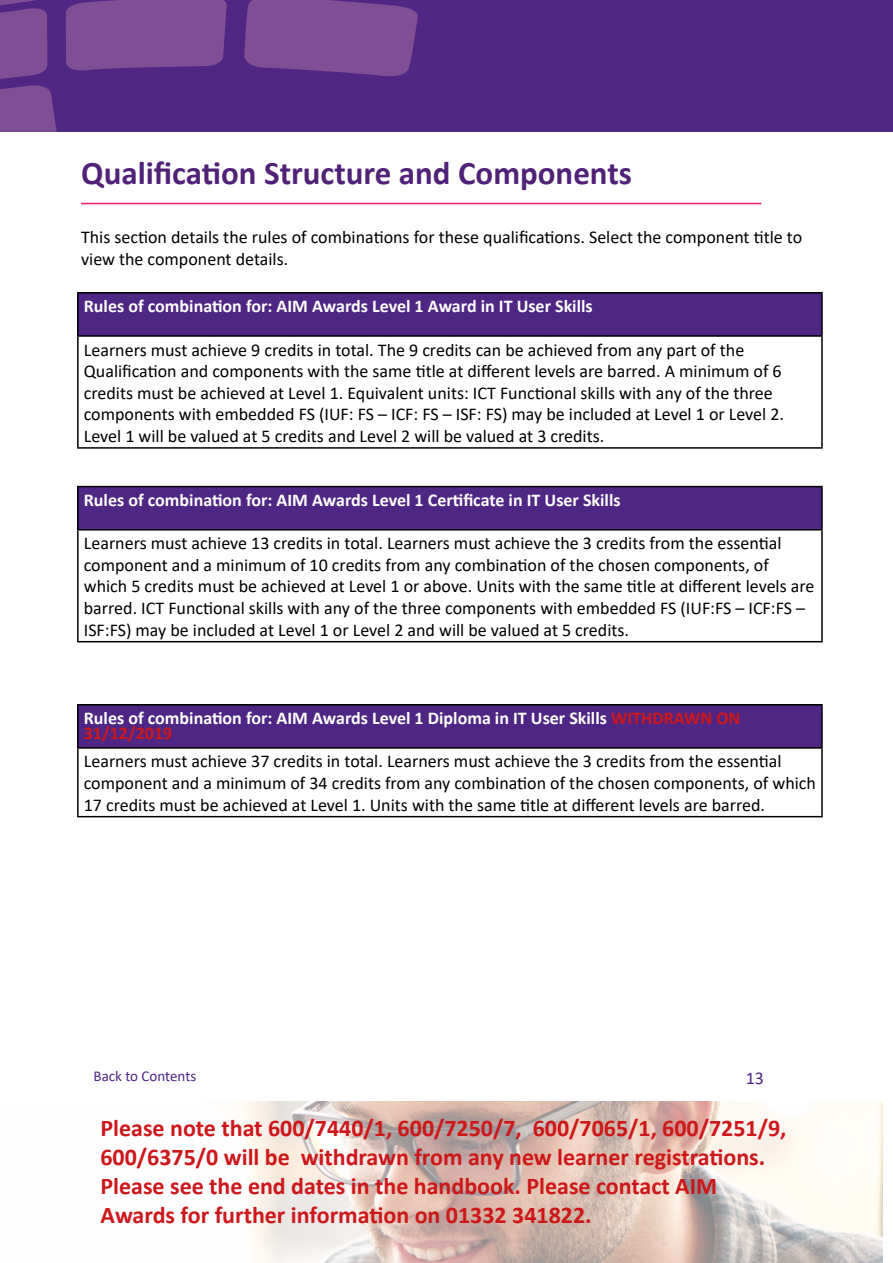
<style>
.page{position:relative;width:893px;height:1263px;background:#fff}
.page>*{position:absolute;margin:0;border:0;box-sizing:border-box;transform-origin:0 0}
.t1{font:700 33px "Calibri";color:#512178}
.t2{font:700 24px/28.8px "Calibri";color:#cd171a}
.t3{font:18px/21.6px "Calibri";color:#000}
.t4{font:700 18px/15px "Calibri";color:#fff}
.t5{font:18px "Calibri";color:#4f2683}
.t6{font:15px "Calibri";color:#4f2683}
.s1{color:#cd171a}
</style>
<div class="page">
<div style="left:78px;top:293px;width:744px;height:43px;background:#4f2683"></div>
<hr style="left:77px;top:292px;width:746px;height:2px;background:#000">
<hr style="left:77px;top:294px;width:2px;height:41px;background:#000">
<hr style="left:821px;top:294px;width:2px;height:41px;background:#000">
<hr style="left:77px;top:335px;width:746px;height:2px;background:#000">
<hr style="left:77px;top:337px;width:2px;height:110px;background:#000">
<hr style="left:821px;top:337px;width:2px;height:110px;background:#000">
<hr style="left:77px;top:447px;width:746px;height:2px;background:#000">
<hr style="left:81px;top:203px;width:680px;height:1px;background:#e71e6c">
<div style="left:78px;top:487px;width:744px;height:43px;background:#4f2683"></div>
<hr style="left:77px;top:486px;width:746px;height:1px;background:#000">
<hr style="left:77px;top:487px;width:2px;height:42px;background:#000">
<hr style="left:821px;top:487px;width:2px;height:42px;background:#000">
<hr style="left:77px;top:529px;width:746px;height:1px;background:#000">
<hr style="left:77px;top:530px;width:2px;height:111px;background:#000">
<hr style="left:821px;top:530px;width:2px;height:111px;background:#000">
<hr style="left:77px;top:641px;width:746px;height:1px;background:#000">
<div style="left:78px;top:705px;width:744px;height:43px;background:#4f2683"></div>
<hr style="left:77px;top:704px;width:746px;height:1px;background:#000">
<hr style="left:77px;top:705px;width:2px;height:42px;background:#000">
<hr style="left:821px;top:705px;width:2px;height:42px;background:#000">
<hr style="left:77px;top:747px;width:746px;height:2px;background:#000">
<hr style="left:77px;top:749px;width:2px;height:67px;background:#000">
<hr style="left:821px;top:749px;width:2px;height:67px;background:#000">
<hr style="left:77px;top:816px;width:746px;height:1px;background:#000">
<div style="left:0;top:0;width:893px;height:132px;background:#4f2683"></div>
<svg style="left:244px;top:0;width:174px;height:76px;background:#784992"></svg>
<svg style="left:66px;top:0;width:161px;height:70px;background:#7a4c93"></svg>
<svg style="left:0;top:0;width:57px;height:132px"></svg>
<img style="left:239px;top:1101px;width:643px;height:162px">
<h1 class="t1" style="left:81px;top:150px;width:552px">Qualification Structure and Components</h1>
<p class="t3" style="left:81px;top:226px;width:723px">This section details the rules of combinations for these qualifications. Select the component title to view the component details.</p>
<p class="t4" style="left:84px;top:299px;width:510px">Rules of combination for: AIM Awards Level 1 Award in IT User Skills</p>
<p class="t3" style="left:84px;top:338px;width:702px">Learners must achieve 9 credits in total. The 9 credits can be achieved from any part of the Qualification and components with the same title at different levels are barred. A minimum of 6 credits must be achieved at Level 1. Equivalent units: ICT Functional skills with any of the three components with embedded FS (IUF: FS – ICF: FS – ISF: FS) may be included at Level 1 or Level 2.<br>Level 1 will be valued at 5 credits and Level 2 will be valued at 3 credits.</p>
<p class="t4" style="left:84px;top:492px;width:538px">Rules of combination for: AIM Awards Level 1 Certificate in IT User Skills</p>
<p class="t3" style="left:84px;top:532px;width:732px">Learners must achieve 13 credits in total. Learners must achieve the 3 credits from the essential component and a minimum of 10 credits from any combination of the chosen components, of which 5 credits must be achieved at Level 1 or above. Units with the same title at different levels are barred. ICT Functional skills with any of the three components with embedded FS (IUF:FS – ICF:FS – ISF:FS) may be included at Level 1 or Level 2 and will be valued at 5 credits.</p>
<p class="t4" style="left:84px;top:710px;width:658px">Rules of combination for: AIM Awards Level 1 Diploma in IT User Skills <span class="s1">WITHDRAWN ON<br>31/12/2019</span></p>
<p class="t3" style="left:84px;top:750px;width:734px">Learners must achieve 37 credits in total. Learners must achieve the 3 credits from the essential component and a minimum of 34 credits from any combination of the chosen components, of which<br>17 credits must be achieved at Level 1. Units with the same title at different levels are barred.</p>
<p class="t6" style="left:94px;top:1066px;width:104px">Back to Contents</p>
<p class="t2" style="left:100px;top:1114px;width:687px">Please note that 600/7440/1, 600/7250/7, 600/7065/1, 600/7251/9, 600/6375/0 will be withdrawn from any new learner registrations.<br>Please see the end dates in the handbook. Please contact AIM Awards for further information on 01332 341822.</p>
<p class="t5" style="left:746px;top:1065px;width:20px">13</p>
</div>
